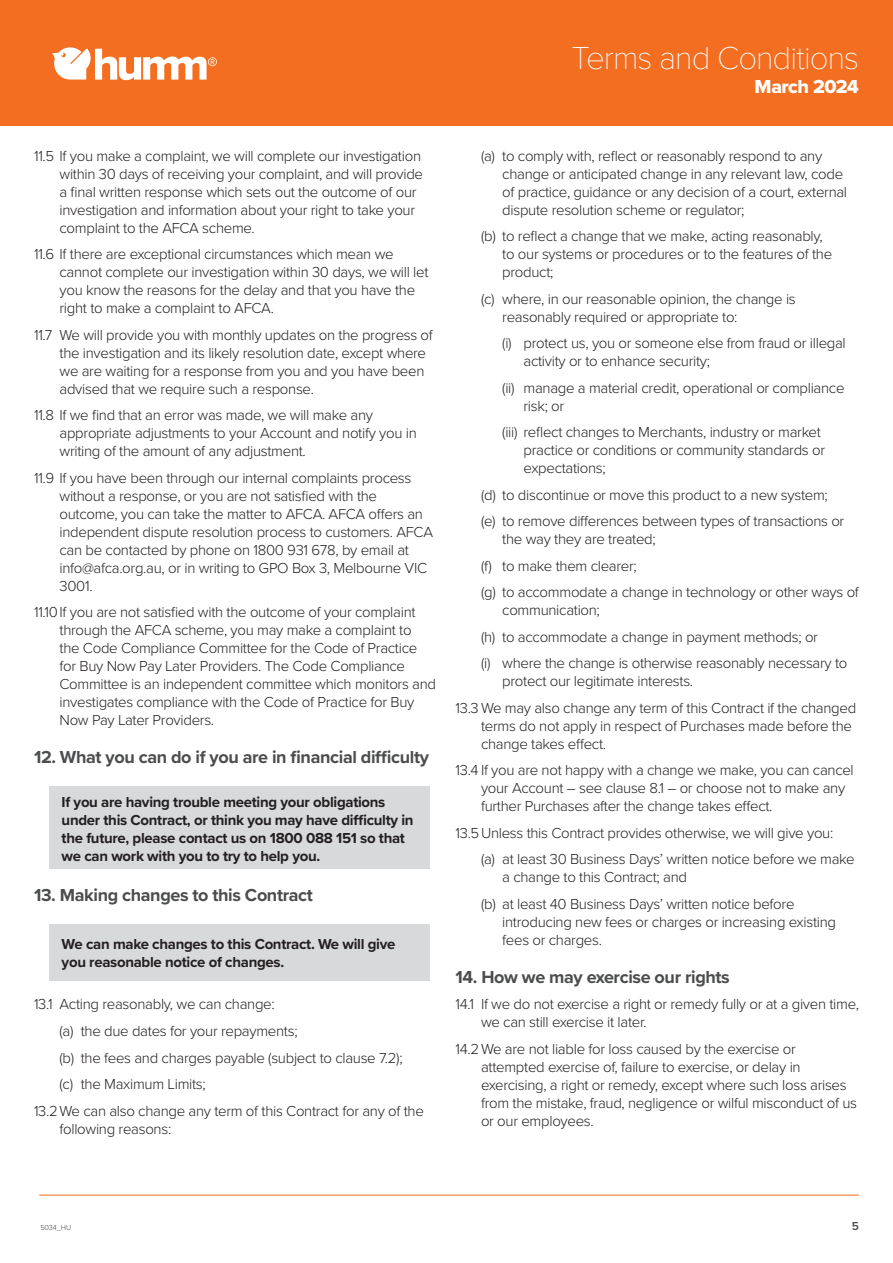
<style>
.page{position:relative;width:893px;height:1263px;background:#fff}
.page>*{position:absolute;margin:0;border:0;box-sizing:border-box;transform-origin:0 0}
.t1{font:100 33px "Proxima Nova T";letter-spacing:-.03em;color:#fff}
.t2{font:19.5px "Proxima Nova Extrabld";letter-spacing:-.03em;color:#fff}
.t3{font:700 18px "Proxima Nova";letter-spacing:-.02em;color:#4b4c4d}
.t4{font:300 15px/18px "Proxima Nova";letter-spacing:-.02em;color:#231f20}
.t5{font:700 15px/18px "Proxima Nova";letter-spacing:-.02em;color:#231f20}
.t6{font:600 12px "Proxima Nova";color:#4b4c4d}
.t7{font:300 7.5px "Proxima Nova";letter-spacing:-.02em;color:#464848}
</style>
<div class="page">
<div style="left:0;top:0;width:893px;height:125px;background:#f36e21"></div>
<hr style="left:39px;top:1195px;width:820px;height:1px;background:#f36e21">
<svg style="left:52px;top:47px;width:165px;height:33px"></svg>
<div style="left:49px;top:786px;width:380px;height:83px;background:#d8d9db"></div>
<div style="left:49px;top:924px;width:380px;height:56px;background:#d8d9db"></div>
<h1 class="t1" style="left:572px;top:33px;width:289px">Terms and Conditions</h1>
<h2 class="t2" style="left:755px;top:72px;width:106px">March 2024</h2>
<p class="t4" style="left:60px;top:146px;width:365px;text-indent:-26px">11.5 If you make a complaint, we will complete our investigation within 30 days of receiving your complaint, and will provide a final written response which sets out the outcome of our investigation and information about your right to take your complaint to the AFCA scheme.</p>
<p class="t4" style="left:60px;top:244px;width:370px;text-indent:-26px">11.6 If there are exceptional circumstances which mean we cannot complete our investigation within 30 days, we will let you know the reasons for the delay and that you have the right to make a complaint to AFCA.</p>
<p class="t4" style="left:60px;top:325px;width:375px;text-indent:-26px">11.7 We will provide you with monthly updates on the progress of the investigation and its likely resolution date, except where we are waiting for a response from you and you have been advised that we require such a response.</p>
<p class="t4" style="left:60px;top:405px;width:359px;text-indent:-26px">11.8 If we find that an error was made, we will make any appropriate adjustments to your Account and notify you in writing of the amount of any adjustment.</p>
<p class="t4" style="left:60px;top:468px;width:375px;text-indent:-26px">11.9 If you have been through our internal complaints process without a response, or you are not satisfied with the outcome, you can take the matter to AFCA. AFCA offers an independent dispute resolution process to customers. AFCA can be contacted by phone on 1800 931 678, by email at info@afca.org.au, or in writing to GPO Box 3, Melbourne VIC 3001.</p>
<p class="t4" style="left:60px;top:602px;width:378px;text-indent:-26px">11.10If you are not satisfied with the outcome of your complaint through the AFCA scheme, you may make a complaint to<br>the Code Compliance Committee for the Code of Practice for Buy Now Pay Later Providers. The Code Compliance Committee is an independent committee which monitors and investigates compliance with the Code of Practice for Buy Now Pay Later Providers.</p>
<p class="t3" style="left:34px;top:744px;width:396px">12. What you can do if you are in financial difficulty</p>
<p class="t5" style="left:62px;top:792px;width:353px">If you are having trouble meeting your obligations under this Contract, or think you may have difficulty in the future, please contact us on 1800 088 151 so that we can work with you to try to help you.</p>
<p class="t3" style="left:34px;top:882px;width:280px">13. Making changes to this Contract</p>
<p class="t5" style="left:62px;top:935px;width:335px">We can make changes to this Contract. We will give you reasonable notice of changes.</p>
<p class="t4" style="left:34px;top:995px;width:242px">13.1 Acting reasonably, we can change:</p>
<p class="t4" style="left:60px;top:1021px;width:240px">(a) the due dates for your repayments;</p>
<p class="t4" style="left:60px;top:1048px;width:345px">(b) the fees and charges payable (subject to clause 7.2);</p>
<p class="t4" style="left:60px;top:1074px;width:148px">(c) the Maximum Limits;</p>
<p class="t4" style="left:34px;top:1101px;width:391px">13.2We can also change any term of this Contract for any of the</p>
<p class="t4" style="left:60px;top:1119px;width:113px">following reasons:</p>
<p class="t4" style="left:502px;top:146px;width:346px;text-indent:-21px">(a) to comply with, reflect or reasonably respond to any change or anticipated change in any relevant law, code of practice, guidance or any decision of a court, external dispute resolution scheme or regulator;</p>
<p class="t4" style="left:502px;top:226px;width:331px;text-indent:-21px">(b) to reflect a change that we make, acting reasonably, to our systems or procedures or to the features of the product;</p>
<p class="t4" style="left:502px;top:289px;width:295px;text-indent:-21px">(c) where, in our reasonable opinion, the change is reasonably required or appropriate to:</p>
<p class="t4" style="left:523px;top:333px;width:324px;text-indent:-21px">(i) protect us, you or someone else from fraud or illegal activity or to enhance security;</p>
<p class="t4" style="left:523px;top:378px;width:323px;text-indent:-21px">(ii) manage a material credit, operational or compliance risk; or</p>
<p class="t4" style="left:523px;top:422px;width:303px;text-indent:-21px">(iii) reflect changes to Merchants, industry or market practice or conditions or community standards or expectations;</p>
<p class="t4" style="left:481px;top:481px;width:365px;line-height:26.5px">(d) to discontinue or move this product to a new system; (e) to remove differences between types of transactions or</p>
<p class="t4" style="left:481px;top:525px;width:379px;line-height:26.5px;text-indent:21px">the way they are treated;<br>(f) to make them clearer;<br>(g) to accommodate a change in technology or other ways of</p>
<p class="t4" style="left:481px;top:596px;width:368px;line-height:26.5px;text-indent:21px">communication;<br>(h) to accommodate a change in payment methods; or<br>(i) where the change is otherwise reasonably necessary to</p>
<p class="t4" style="left:455px;top:667px;width:402px;line-height:26.5px;text-indent:47px">protect our legitimate interests.<br>13.3 We may also change any term of this Contract if the changed</p>
<p class="t4" style="left:481px;top:716px;width:373px">terms do not apply in respect of Purchases made before the change takes effect.</p>
<p class="t4" style="left:481px;top:760px;width:374px;text-indent:-26px">13.4 If you are not happy with a change we make, you can cancel your Account – see clause 8.1 – or choose not to make any further Purchases after the change takes effect.</p>
<p class="t4" style="left:481px;top:819px;width:375px;line-height:26.5px;text-indent:-26px">13.5Unless this Contract provides otherwise, we will give you:<br>(a) at least 30 Business Days’ written notice before we make</p>
<p class="t4" style="left:481px;top:863px;width:315px;line-height:26.5px;text-indent:21px">a change to this Contract; and<br>(b) at least 40 Business Days’ written notice before</p>
<p class="t4" style="left:502px;top:912px;width:335px">introducing new fees or charges or increasing existing fees or charges.</p>
<p class="t3" style="left:455px;top:963px;width:276px">14. How we may exercise our rights</p>
<p class="t4" style="left:481px;top:994px;width:379px;text-indent:-26px">14.1 If we do not exercise a right or remedy fully or at a given time, we can still exercise it later.</p>
<p class="t4" style="left:481px;top:1039px;width:377px;text-indent:-26px">14.2We are not liable for loss caused by the exercise or attempted exercise of, failure to exercise, or delay in exercising, a right or remedy, except where such loss arises from the mistake, fraud, negligence or wilful misconduct of us or our employees.</p>
<p class="t7" style="left:40px;top:1222px;width:32px">5034_HU</p>
<p class="t6" style="left:852px;top:1217px;width:9px">5</p>
</div>
